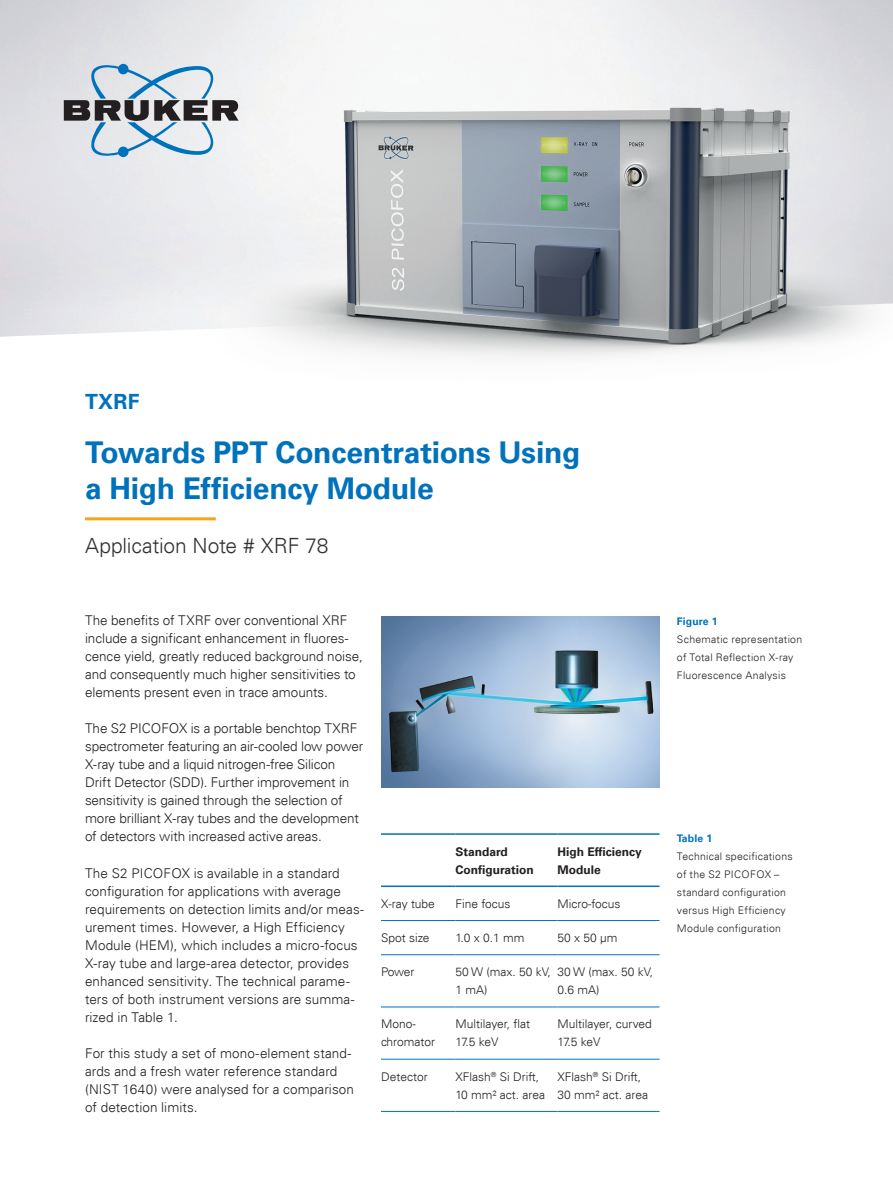
<style>
.page{position:relative;width:893px;height:1187px;background:#fff}
.page>*{position:absolute;margin:0;border:0;box-sizing:border-box;transform-origin:0 0}
.t1{font:700 30px/36px "Univers LT Std";letter-spacing:-.01em;color:#0072bc}
.t2{font:300 21px "Univers LT Std";letter-spacing:-.005em;color:#2f3331}
.t3{font:700 21px "Univers LT Std";color:#0072bc}
.t4{font:300 13.5px/18px "Univers LT Std";color:#231f20}
.t5{font:300 12px/18px "Univers LT Std";color:#231f20}
.t6{font:700 12px/18px "Univers LT Std";color:#231f20}
.t7{font:300 10.5px/18px "Univers LT Std";letter-spacing:.025em;color:#231f20}
.t8{font:700 10.5px "Univers LT Std";letter-spacing:.01em;color:#0072bc}
</style>
<div class="page">
<img style="left:166px;top:70px;width:727px;height:289px">
<hr style="left:85px;top:517px;width:131px;height:3px;background:#f9a21c">
<hr style="left:381px;top:920px;width:74px;height:1px;background:#0072bc">
<hr style="left:455px;top:920px;width:102px;height:1px;background:#0072bc">
<hr style="left:557px;top:920px;width:102px;height:1px;background:#0072bc">
<hr style="left:381px;top:954px;width:74px;height:1px;background:#0072bc">
<hr style="left:455px;top:954px;width:102px;height:1px;background:#0072bc">
<hr style="left:557px;top:954px;width:102px;height:1px;background:#0072bc">
<hr style="left:381px;top:1006px;width:74px;height:1px;background:#0072bc">
<hr style="left:455px;top:1006px;width:102px;height:1px;background:#0072bc">
<hr style="left:557px;top:1006px;width:102px;height:1px;background:#0072bc">
<hr style="left:381px;top:1058px;width:74px;height:1px;background:#0072bc">
<hr style="left:455px;top:1058px;width:102px;height:1px;background:#0072bc">
<hr style="left:557px;top:1058px;width:102px;height:1px;background:#0072bc">
<hr style="left:381px;top:1111px;width:74px;height:1px;background:#0072bc">
<hr style="left:455px;top:1111px;width:102px;height:1px;background:#0072bc">
<hr style="left:557px;top:1111px;width:102px;height:1px;background:#0072bc">
<hr style="left:381px;top:833px;width:74px;height:1px;background:#0072bc">
<hr style="left:455px;top:833px;width:102px;height:1px;background:#0072bc">
<hr style="left:557px;top:833px;width:102px;height:1px;background:#0072bc">
<hr style="left:381px;top:885px;width:74px;height:2px;background:#0072bc">
<hr style="left:455px;top:885px;width:102px;height:2px;background:#0072bc">
<hr style="left:557px;top:885px;width:102px;height:2px;background:#0072bc">
<img style="left:381px;top:616px;width:278px;height:171px">
<svg style="left:64px;top:64px;width:175px;height:93px;background:#b2bdc7"></svg>
<h2 class="t3" style="left:85px;top:389px;width:56px">TXRF</h2>
<h1 class="t1" style="left:85px;top:435px;width:497px">Towards PPT Concentrations Using a High Efficiency Module</h1>
<h2 class="t2" style="left:85px;top:533px;width:245px">Application Note # XRF 78</h2>
<p class="t4" style="left:85px;top:611px;width:279px">The benefits of TXRF over conventional XRF include a significant enhancement in fluores&shy;cence yield, greatly reduced background noise, and consequently much higher sensitivities to elements present even in trace amounts.</p>
<p class="t4" style="left:85px;top:719px;width:280px">The S2 PICOFOX is a portable benchtop TXRF spectrometer featuring an air-cooled low power X-ray tube and a liquid nitrogen-free Silicon Drift Detector (SDD). Further improvement in sensitivity is gained through the selection of more brilliant X-ray tubes and the development of detectors with increased active areas.</p>
<p class="t4" style="left:85px;top:863px;width:280px">The S2 PICOFOX is available in a standard configuration for applications with average requirements on detection limits and/or meas&shy;urement times. However, a High Efficiency Module (HEM), which includes a micro-focus X-ray tube and large-area detector, provides enhanced sensitivity. The technical parame&shy;ters of both instrument versions are summa&shy;rized in Table 1.</p>
<p class="t4" style="left:85px;top:1043px;width:270px">For this study a set of mono-element stand&shy;ards and a fresh water reference standard (NIST 1640) were analysed for a comparison of detection limits.</p>
<p class="t6" style="left:455px;top:842px;width:80px">Standard<br>Configuration</p>
<p class="t6" style="left:557px;top:842px;width:86px">High Efficiency<br>Module</p>
<p class="t5" style="left:381px;top:894px;width:55px">X-ray tube</p>
<p class="t5" style="left:455px;top:894px;width:57px">Fine focus</p>
<p class="t5" style="left:557px;top:894px;width:65px">Micro-focus</p>
<p class="t5" style="left:381px;top:928px;width:50px">Spot size</p>
<p class="t5" style="left:455px;top:928px;width:71px">1.0 x 0.1 mm</p>
<p class="t5" style="left:557px;top:928px;width:62px">50 x 50 μm</p>
<p class="t5" style="left:381px;top:962px;width:35px">Power</p>
<p class="t5" style="left:455px;top:962px;width:97px">50 W (max. 50 kV,<br>1 mA)</p>
<p class="t5" style="left:557px;top:962px;width:97px">30 W (max. 50 kV,<br>0.6 mA)</p>
<p class="t5" style="left:381px;top:1015px;width:56px">Mono&shy;chromator</p>
<p class="t5" style="left:455px;top:1015px;width:76px">Multilayer, flat<br>17.5 keV</p>
<p class="t5" style="left:557px;top:1015px;width:96px">Multilayer, curved<br>17.5 keV</p>
<p class="t5" style="left:381px;top:1067px;width:48px">Detector</p>
<p class="t5" style="left:455px;top:1067px;width:91px">XFlash<sup>®</sup> Si Drift,<br>10 mm² act. area</p>
<p class="t5" style="left:557px;top:1067px;width:92px">XFlash<sup>®</sup> Si Drift,<br>30 mm² act. area</p>
<p class="t8" style="left:677px;top:615px;width:42px">Figure 1</p>
<p class="t7" style="left:677px;top:630px;width:127px">Schematic representation of Total Reflection X-ray<br>Fluorescence Analysis</p>
<p class="t8" style="left:677px;top:831px;width:37px">Table 1</p>
<p class="t7" style="left:677px;top:846px;width:117px">Technical specifications of the S2 PICOFOX – standard configuration versus High Efficiency<br>Module configuration</p>
</div>
